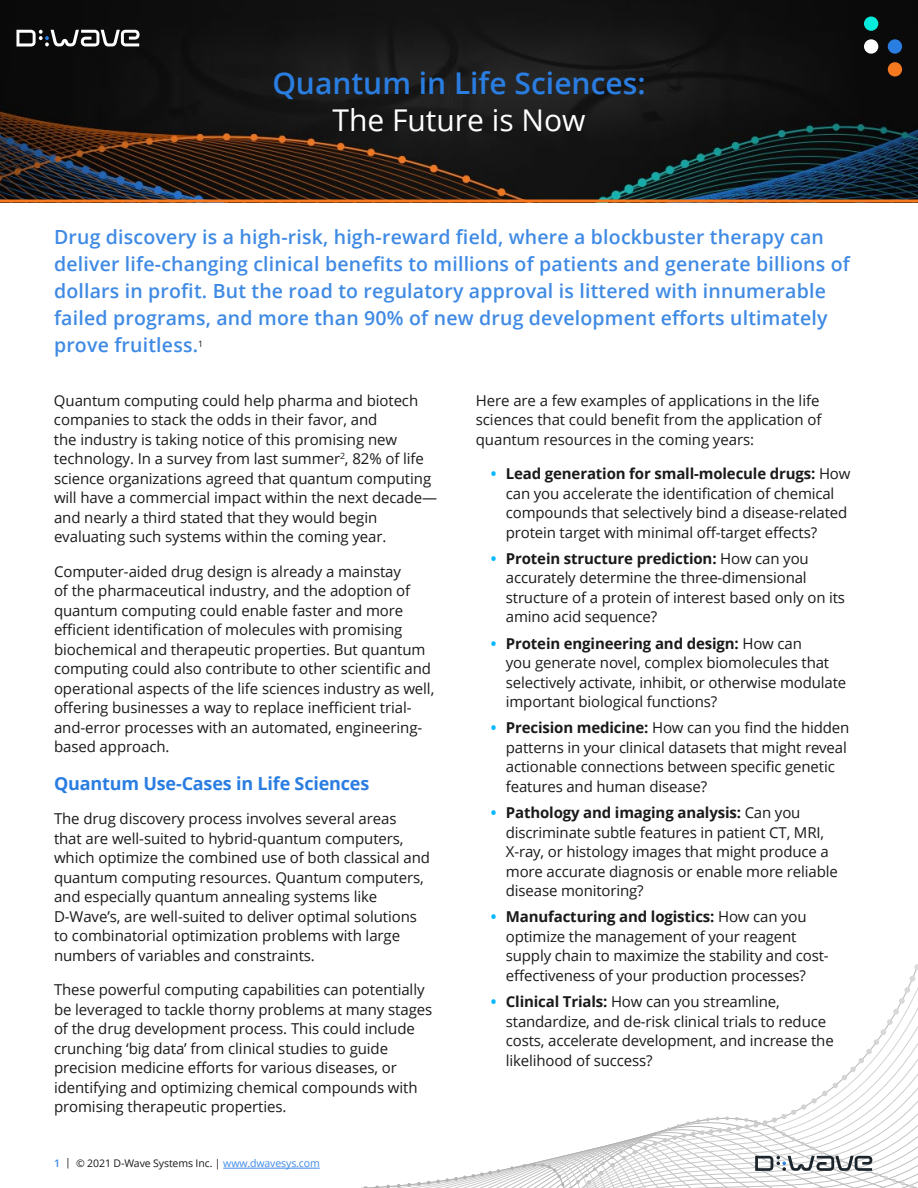
<style>
.page{position:relative;width:918px;height:1188px;background:#fff}
.page>*{position:absolute;margin:0;border:0;box-sizing:border-box;transform-origin:0 0}
.t1{font:600 30px "Open Sans";color:#2a7de1}
.t2{font:30px "Open Sans";color:#fff}
.t3{font:600 19.5px/27px "Open Sans";letter-spacing:.01em;color:#3f8ae4}
.t4{font:700 18px "Open Sans";letter-spacing:-.01em;color:#2a7de1}
.t5{font:15px/19.5px "Open Sans";letter-spacing:-.005em;color:#1a1a1a}
.t6{font:10.5px "Open Sans";letter-spacing:-.01em;color:#1a1a1a}
.t7{font:8.7px "Open Sans";color:#1a1a1a}
.s1{font-weight:600;color:#3f8ae4}
.s2{color:#3f8ae4}
.s3{font-weight:700;color:#03b8ff}
.s4{font-weight:700}
</style>
<div class="page">
<img style="left:0;top:0;width:918px;height:200px">
<svg style="left:914px;top:964px;width:4px;height:6px"></svg>
<hr style="left:223px;top:1168px;width:97px;height:1px;background:#3f8ae4">
<svg style="left:362px;top:976px;width:556px;height:212px"></svg>
<svg style="left:16px;top:30px;width:124px;height:16px"></svg>
<div style="left:864px;top:39px;width:14px;height:15px;background:#fff;border-radius:50%"></div>
<div style="left:864px;top:17px;width:14px;height:14px;background:#06ecdc;border-radius:50%"></div>
<div style="left:888px;top:62px;width:14px;height:14px;background:#f37820;border-radius:50%"></div>
<div style="left:888px;top:39px;width:14px;height:15px;background:#2a7de1;border-radius:50%"></div>
<hr style="left:0;top:200px;width:918px;height:2px;background:#f37820">
<h1 class="t1" style="left:272px;top:63px;width:375px">Quantum in Life Sciences:</h1>
<h1 class="t2" style="left:332px;top:100px;width:255px">The Future is Now</h1>
<p class="t3" style="left:54px;top:223px;width:797px">Drug discovery is a high-risk, high-reward field, where a blockbuster therapy can deliver life-changing clinical benefits to millions of patients and generate billions of dollars in profit. But the road to regulatory approval is littered with innumerable failed programs, and more than 90% of new drug development efforts ultimately prove fruitless.</p>
<p class="t7" style="left:198px;top:338px;width:7px">1</p>
<p class="t5" style="left:54px;top:390px;width:385px">Quantum computing could help pharma and biotech companies to stack the odds in their favor, and<br>the industry is taking notice of this promising new technology. In a survey from last summer<sup>2</sup>, 82% of life science organizations agreed that quantum computing will have a commercial impact within the next decade— and nearly a third stated that they would begin evaluating such systems within the coming year.</p>
<p class="t5" style="left:54px;top:561px;width:382px">Computer-aided drug design is already a mainstay<br>of the pharmaceutical industry, and the adoption of quantum computing could enable faster and more efficient identification of molecules with promising biochemical and therapeutic properties. But quantum computing could also contribute to other scientific and operational aspects of the life sciences industry as well, offering businesses a way to replace inefficient trial&shy;and-error processes with an automated, engineering&shy;based approach.</p>
<p class="t4" style="left:54px;top:770px;width:317px">Quantum Use-Cases in Life Sciences</p>
<p class="t5" style="left:54px;top:809px;width:378px">The drug discovery process involves several areas<br>that are well-suited to hybrid-quantum computers, which optimize the combined use of both classical and quantum computing resources. Quantum computers, and especially quantum annealing systems like D-Wave’s, are well-suited to deliver optimal solutions to combinatorial optimization problems with large numbers of variables and constraints.</p>
<p class="t5" style="left:54px;top:980px;width:380px">These powerful computing capabilities can potentially be leveraged to tackle thorny problems at many stages of the drug development process. This could include crunching ‘big data’ from clinical studies to guide precision medicine efforts for various diseases, or identifying and optimizing chemical compounds with promising therapeutic properties.</p>
<p class="t6" style="left:54px;top:1156px;width:267px"><span class="s1">1</span> | © 2021 D-Wave Systems Inc. | <span class="s2">www.dwavesys.com</span></p>
<p class="t5" style="left:476px;top:390px;width:347px">Here are a few examples of applications in the life sciences that could benefit from the application of quantum resources in the coming years:</p>
<p class="t5" style="left:506px;top:464px;width:346px;text-indent:-15px"><span class="s3">•</span> <span class="s4">Lead generation for small-molecule drugs:</span> How can you accelerate the identification of chemical compounds that selectively bind a disease-related protein target with minimal off-target effects?</p>
<p class="t5" style="left:506px;top:548px;width:341px;text-indent:-15px"><span class="s3">•</span> <span class="s4">Protein structure prediction:</span> How can you accurately determine the three-dimensional structure of a protein of interest based only on its amino acid sequence?</p>
<p class="t5" style="left:506px;top:633px;width:342px;text-indent:-15px"><span class="s3">•</span> <span class="s4">Protein engineering and design:</span> How can<br>you generate novel, complex biomolecules that selectively activate, inhibit, or otherwise modulate important biological functions?</p>
<p class="t5" style="left:506px;top:718px;width:345px;text-indent:-15px"><span class="s3">•</span> <span class="s4">Precision medicine:</span> How can you find the hidden patterns in your clinical datasets that might reveal actionable connections between specific genetic features and human disease?</p>
<p class="t5" style="left:506px;top:803px;width:333px;text-indent:-15px"><span class="s3">•</span> <span class="s4">Pathology and imaging analysis:</span> Can you discriminate subtle features in patient CT, MRI, X-ray, or histology images that might produce a more accurate diagnosis or enable more reliable disease monitoring?</p>
<p class="t5" style="left:506px;top:907px;width:324px;text-indent:-15px"><span class="s3">•</span> <span class="s4">Manufacturing and logistics:</span> How can you optimize the management of your reagent supply chain to maximize the stability and cost&shy;effectiveness of your production processes?</p>
<p class="t5" style="left:506px;top:992px;width:329px;text-indent:-15px"><span class="s3">•</span> <span class="s4">Clinical Trials:</span> How can you streamline, standardize, and de-risk clinical trials to reduce costs, accelerate development, and increase the likelihood of success?</p>
</div>
